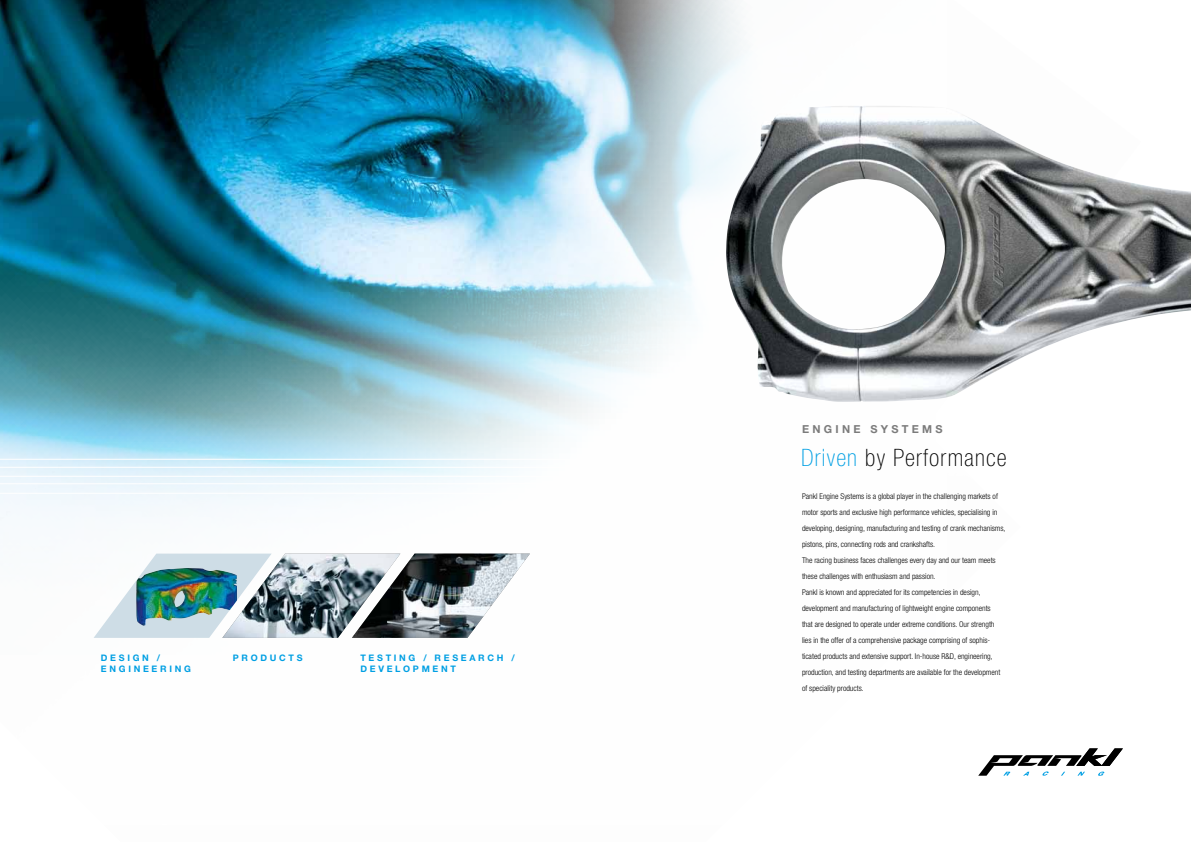
<style>
.page{position:relative;width:1191px;height:842px;background:#fff}
.page>*{position:absolute;margin:0;border:0;box-sizing:border-box;transform-origin:0 0}
.t1{font:100 condensed 24px "Helvetica Neue LT Pro";letter-spacing:.05em;color:#000}
.t2{font:700 11px "Helvetica Neue LT Pro";letter-spacing:.3em;color:#7b7b7b}
.t3{font:700 9px/10.8px "Helvetica Neue LT Pro";letter-spacing:.3em;color:#009fe3}
.t4{font:300 condensed 8px/16px "Helvetica Neue LT Pro";color:#000}
.s1{color:#009fe3}
</style>
<div class="page">
<img style="left:0;top:0;width:744px;height:554px">
<img style="left:94px;top:554px;width:436px;height:84px">
<img style="left:222px;top:554px;width:178px;height:84px">
<img style="left:725px;top:106px;width:466px;height:296px">
<hr style="left:0;top:467px;width:761px;height:1px;background:#fff">
<hr style="left:0;top:483px;width:787px;height:1px;background:#fff">
<hr style="left:0;top:476px;width:787px;height:1px;background:#fff">
<hr style="left:0;top:459px;width:787px;height:1px;background:#fff">
<hr style="left:0;top:493px;width:787px;height:1px;background:#fff">
<svg style="left:978px;top:748px;width:145px;height:28px"></svg>
<p class="t3" style="left:101px;top:652px;width:18px">D ESIGN</p>
<p class="t3" style="left:157px;top:652px;width:5px">/</p>
<p class="t3" style="left:101px;top:663px;width:18px">E NGINEE</p>
<p class="t3" style="left:160px;top:663px;width:18px">R ING</p>
<p class="t3" style="left:233px;top:652px;width:64px">PRODUCTS</p>
<p class="t3" style="left:360px;top:652px;width:156px">TESTING / RESEARC H /<br>DEVELOPMENT</p>
<h2 class="t2" style="left:802px;top:422px;width:142px">ENGINE SYSTEMS</h2>
<h1 class="t1" style="left:801px;top:444px;width:207px"><span class="s1">Driven</span> by Performance</h1>
<p class="t4" style="left:802px;top:488px;width:205px">Pankl Engine Systems is a global player in the challenging markets of motor sports and exclusive high performance vehicles, specialising in developing, designing, manufacturing and testing of crank mechanisms, pistons, pins, connecting rods and crankshafts.<br>The racing business faces challenges every day and our team meets these challenges with enthusiasm and passion.<br>Pankl is known and appreciated for its competencies in design, development and manufacturing of lightweight engine components<br>that are designed to operate under extreme conditions. Our strength lies in the offer of a comprehensive package comprising of sophis&shy;ticated products and extensive support. In-house R&amp;D, engineering, production, and testing departments are available for the development of speciality products.</p>
</div>
